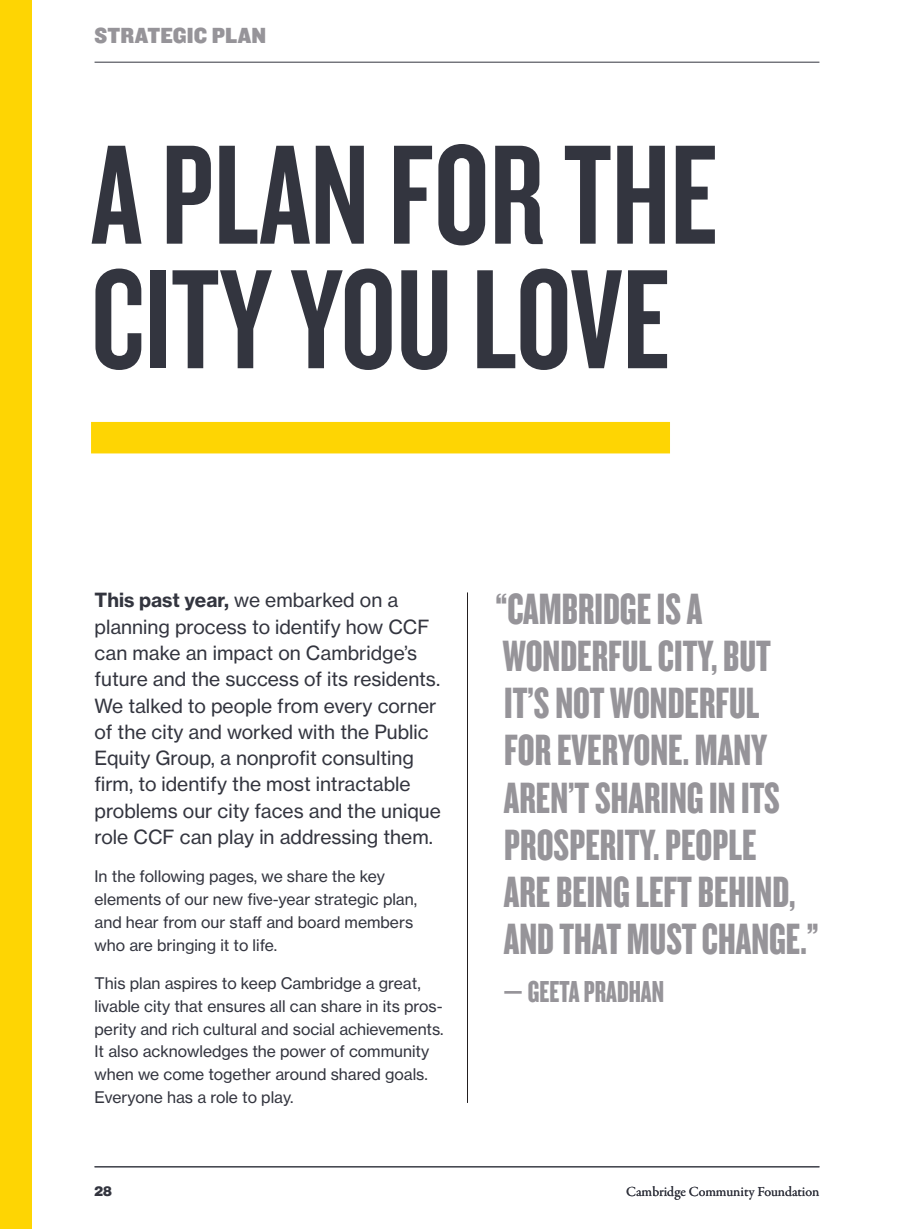
<style>
.page{position:relative;width:914px;height:1229px;background:#fff}
.page>*{position:absolute;margin:0;border:0;box-sizing:border-box;transform-origin:0 0}
.t1{font:147px/124.4px "Knockout 48 Featherweight";color:#33353f}
.t2{font:45.5px/47.2px "Knockout 68 Full Featherwt";color:#969499}
.t3{font:31.5px "Knockout 68 Full Featherwt";color:#969499}
.t4{font:22.75px "Knockout 71 Full Middlewt";color:#969499}
.t5{font:19.25px/26.2px "N Haas Grotesk TX Pro 55 Rg";color:#33353f}
.t6{font:19.25px "N Haas Grotesk TX Pro 75 Bd";color:#33353f}
.t7{font:15.75px/22.8px "N Haas Grotesk TX Pro 55 Rg";color:#33353f}
.t8{font:14px "Garamond Premr Pro";letter-spacing:-.005em;color:#33353f}
.t9{font:14px "N Haas Grotesk DS Pro 95 Blk";color:#33353f}
.s1{font-family:"N Haas Grotesk TX Pro 55 Rg"}
</style>
<div class="page">
<hr style="left:94px;top:62px;width:725px;height:1px;background:#33353f">
<div style="left:0;top:0;width:32px;height:1228px;background:#fed503"></div>
<hr style="left:94px;top:1166px;width:725px;height:1px;background:#33353f">
<div style="left:91px;top:422px;width:579px;height:31px;background:#fed503"></div>
<hr style="left:467px;top:592px;width:1px;height:510px;background:#231f20">
<h3 class="t4" style="left:94px;top:21px;width:173px">STRATEGIC PLAN</h3>
<h1 class="t1" style="left:91px;top:128px;width:628px">A PLAN FOR THE<br>CITY YOU LOVE</h1>
<p class="t6" style="left:94px;top:588px;width:305px">This past year, <span class="s1">we embarked on a</span></p>
<p class="t5" style="left:94px;top:613px;width:348px">planning process to identify how CCF can make an impact on Cambridge’s future and the success of its residents.<br>We talked to people from every corner of the city and worked with the Public Equity Group, a nonprofit consulting firm, to identify the most intractable problems our city faces and the unique role CCF can play in addressing them.</p>
<p class="t7" style="left:94px;top:865px;width:324px">In the following pages, we share the key elements of our new five-year strategic plan, and hear from our staff and board members who are bringing it to life.</p>
<p class="t7" style="left:94px;top:972px;width:350px">This plan aspires to keep Cambridge a great, livable city that ensures all can share in its pros&shy;perity and rich cultural and social achievements.<br>It also acknowledges the power of community when we come together around shared goals.<br>Everyone has a role to play.</p>
<h2 class="t2" style="left:495px;top:583px;width:324px">“CAMBRIDGE IS A<br>WONDERFUL CITY, BUT<br>IT’S NOT WONDERFUL<br>FOR EVERYONE. MANY<br>AREN’T SHARING IN ITS<br>PROSPERITY. PEOPLE<br>ARE BEING LEFT BEHIND,<br>AND THAT MUST CHANGE.”</h2>
<h3 class="t3" style="left:502px;top:972px;width:163px">— GEETA PRADHAN</h3>
<p class="t9" style="left:94px;top:1182px;width:19px">28</p>
<p class="t8" style="left:626px;top:1183px;width:195px">Cambridge Community Foundation</p>
</div>
